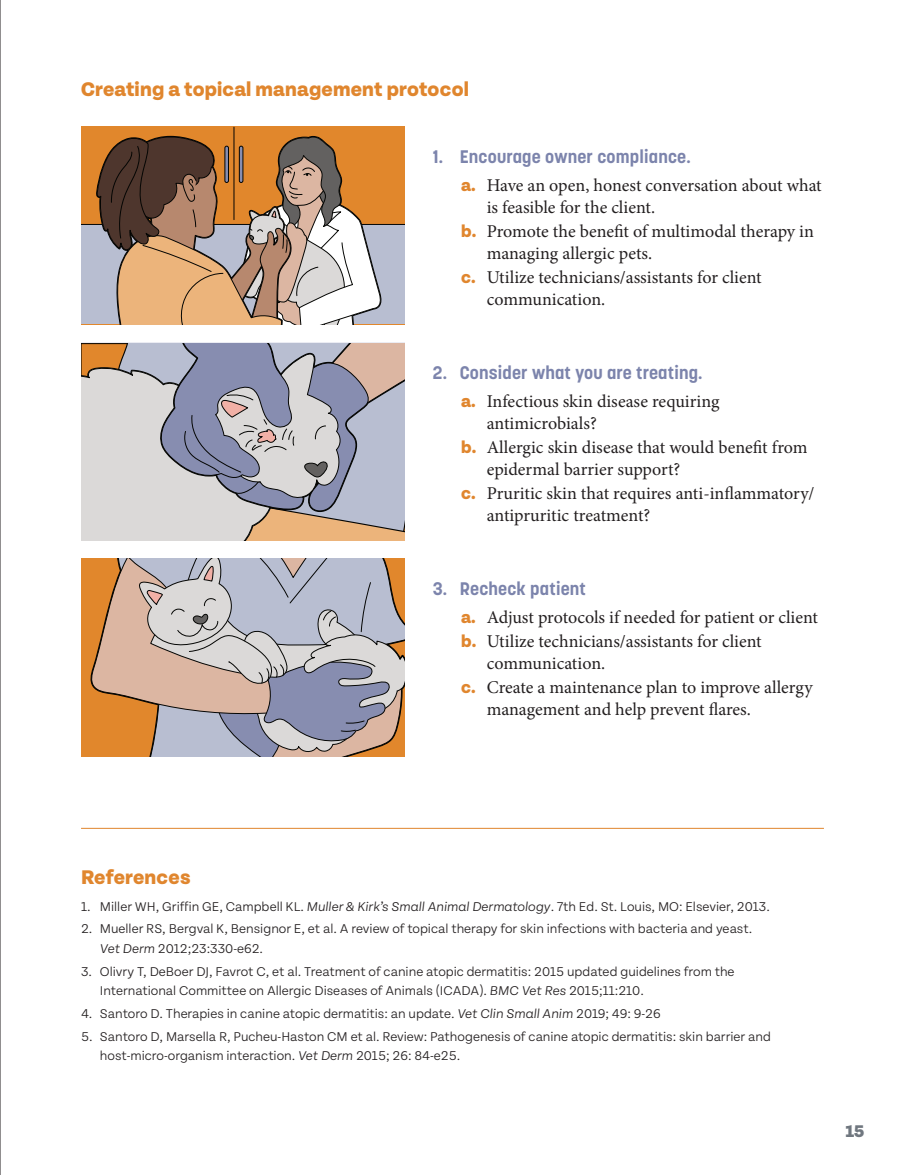
<style>
.page{position:relative;width:905px;height:1175px;background:#fff}
.page>*{position:absolute;margin:0;border:0;box-sizing:border-box;transform-origin:0 0}
.t1{font:800 21px "Tenon";letter-spacing:.01em;color:#e0862e}
.t2{font:18px/21.6px "Minion Pro";color:#231f20}
.t3{font:700 18px "Korolev";letter-spacing:.01em;color:#7c84ac}
.t4{font:800 18px "Tenon";color:#70777f}
.t5{font:300 13.5px/19.5px "Tenon";color:#231f20}
.s1{font-family:"Tenon";font-weight:800;color:#e0862e}
.s2{font-style:italic}
</style>
<div class="page">
<div style="left:81px;top:126px;width:323px;height:9px;background:#e1872c"></div>
<svg style="left:81px;top:135px;width:323px;height:189px;background:#b59173"></svg>
<hr style="left:233px;top:127px;width:1px;height:93px;background:#040503">
<hr style="left:225px;top:146px;width:3px;height:36px;background:#878db0;border-radius:2px">
<div style="left:224px;top:146px;width:5px;height:37px;border:1px solid #040503;border-radius:2px"></div>
<div style="left:239px;top:146px;width:4px;height:37px;border:1px solid #040503;border-radius:2px"></div>
<svg style="left:81px;top:343px;width:323px;height:197px;background:#d6c6b7"></svg>
<svg style="left:129px;top:343px;width:275px;height:169px;background:#adacba"></svg>
<div style="left:81px;top:558px;width:8px;height:198px;background:#e1872c"></div>
<svg style="left:90px;top:558px;width:314px;height:198px;background:#bcaba5"></svg>
<hr style="left:81px;top:828px;width:743px;height:1px;background:#e0862e">
<hr style="left:0;top:0;width:1px;height:1174px;background:#231f20">
<h1 class="t1" style="left:81px;top:78px;width:389px">Creating a topical management protocol</h1>
<h2 class="t3" style="left:432px;top:145px;width:259px">1. Encourage owner compliance.</h2>
<h2 class="t2" style="left:486px;top:175px;width:336px;text-indent:-26px"><span class="s1">a.</span> Have an open, honest conversation about what is feasible for the client.</h2>
<h2 class="t2" style="left:486px;top:221px;width:328px;text-indent:-26px"><span class="s1">b.</span> Promote the benefit of multimodal therapy in managing allergic pets.</h2>
<h2 class="t2" style="left:486px;top:267px;width:276px;text-indent:-26px"><span class="s1">c.</span> Utilize technicians/assistants for client communication.</h2>
<h2 class="t3" style="left:432px;top:361px;width:271px">2. Consider what you are treating.</h2>
<h2 class="t2" style="left:486px;top:391px;width:234px;text-indent:-26px"><span class="s1">a.</span> Infectious skin disease requiring antimicrobials?</h2>
<h2 class="t2" style="left:486px;top:436px;width:322px;text-indent:-26px"><span class="s1">b.</span> Allergic skin disease that would benefit from epidermal barrier support?</h2>
<h2 class="t2" style="left:486px;top:482px;width:329px;text-indent:-26px"><span class="s1">c.</span> Pruritic skin that requires anti-inflammatory/ antipruritic treatment?</h2>
<h2 class="t3" style="left:432px;top:577px;width:155px">3. Recheck patient</h2>
<h2 class="t2" style="left:461px;top:605px;width:358px;line-height:24.3px"><span class="s1">a.</span> Adjust protocols if needed for patient or client <span class="s1">b.</span> Utilize technicians/assistants for client</h2>
<h2 class="t2" style="left:461px;top:651px;width:353px;line-height:24.3px;text-indent:26px">communication.<br><span class="s1">c.</span> Create a maintenance plan to improve allergy</h2>
<h2 class="t2" style="left:486px;top:698px;width:266px">management and help prevent flares.</h2>
<h1 class="t1" style="left:81px;top:866px;width:111px">References</h1>
<p class="t5" style="left:81px;top:896px;width:690px">1. Miller WH, Griffin GE, Campbell KL. <span class="s2">Muller &amp; Kirk’s Small Animal Dermatology</span>. 7th Ed. St. Louis, MO: Elsevier, 2013.</p>
<p class="t5" style="left:100px;top:919px;width:653px;text-indent:-19px">2. Mueller RS, Bergval K, Bensignor E, et al. A review of topical therapy for skin infections with bacteria and yeast.<br><span class="s2">Vet Derm</span> 2012;23:330-e62.</p>
<p class="t5" style="left:100px;top:961px;width:636px;text-indent:-19px">3. Olivry T, DeBoer DJ, Favrot C, et al. Treatment of canine atopic dermatitis: 2015 updated guidelines from the<br>International Committee on Allergic Diseases of Animals (ICADA). <span class="s2">BMC Vet Res</span> 2015;11:210.</p>
<p class="t5" style="left:81px;top:1004px;width:581px">4. Santoro D. Therapies in canine atopic dermatitis: an update. <span class="s2">Vet Clin Small Anim</span> 2019; 49: 9-26</p>
<p class="t5" style="left:100px;top:1026px;width:672px;text-indent:-19px">5. Santoro D, Marsella R, Pucheu-Haston CM et al. Review: Pathogenesis of canine atopic dermatitis: skin barrier and host-micro-organism interaction. <span class="s2">Vet Derm</span> 2015; 26: 84-e25.</p>
<h2 class="t4" style="left:845px;top:1121px;width:20px">15</h2>
</div>
